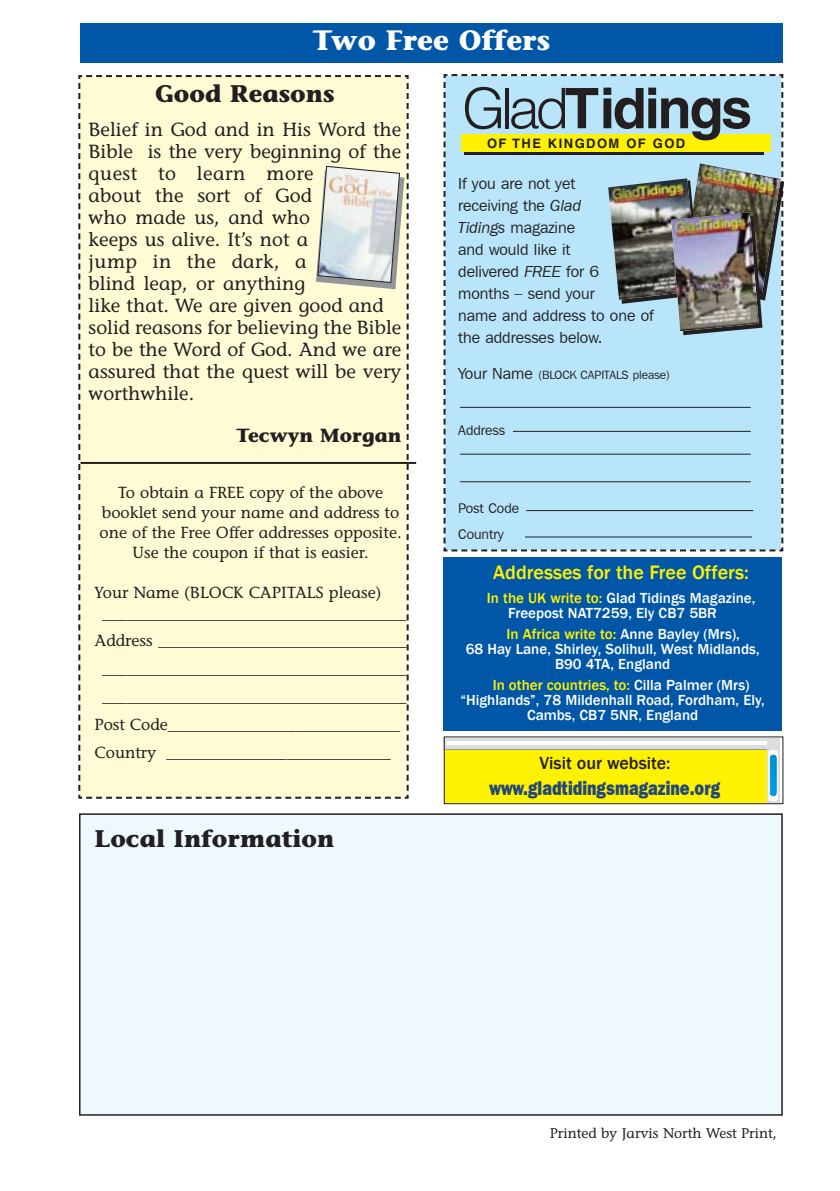
<style>
.page{position:relative;width:840px;height:1191px;background:#fff}
.page>*{position:absolute;margin:0;border:0;box-sizing:border-box;transform-origin:0 0}
.t1{font:700 56px "Helvetica";letter-spacing:-.045em;color:#231f20}
.t2{font:700 28px "Stone Informal";color:#fff}
.t3{font:700 24px "Stone Informal";color:#231f20}
.t4{font:800 20px "Franklin Gothic IT Cby BT";color:#23487a;scale:.8 1}
.t5{font:500 20px "Franklin Gothic";color:#fff200}
.t6{font:19px/22px "Stone Informal";color:#231f20}
.t7{font:700 19px "Stone Informal";color:#231f20}
.t8{font:500 18px "Franklin Gothic";color:#231f20}
.t9{font:16px/20px "Stone Informal";color:#231f20;text-align:center}
.t10{font:16px/22px "Franklin Gothic IT Cby BT";color:#231f20}
.t11{font:500 15px/15px "Franklin Gothic";color:#fff}
.t12{font:500 15px "Franklin Gothic";color:#fff200}
.t13{font:14px "Stone Informal";color:#231f20}
.t14{font:14px/26px "Franklin Gothic IT Cby BT";color:#231f20}
.t15{font:700 13px "Helvetica";letter-spacing:.11em;color:#231f20}
.t16{font:12px "Franklin Gothic IT Cby BT";color:#231f20}
.s1{font-family:"Helvetica LT";font-weight:300}
.s2{font-style:italic}
.s3{font-size:16px}
.s4{color:#fff200}
.s5{color:#fff}
</style>
<div class="page">
<div style="left:443px;top:738px;width:336px;height:64px;background:#fff200"></div>
<div style="left:443px;top:739px;width:336px;height:10px;background:#dcddde"></div>
<div style="left:443px;top:738px;width:336px;height:10px;background:#dcddde"></div>
<div style="left:766px;top:746px;width:12px;height:56px;background:#dcddde"></div>
<div style="left:80px;top:814px;width:701px;height:301px;background:#eef9fe"></div>
<div style="left:79px;top:813px;width:703px;height:302px;border:2px solid #231f20"></div>
<div style="left:80px;top:23px;width:702px;height:40px;background:#0057a8"></div>
<div style="left:443px;top:557px;width:338px;height:173px;background:#0057a8"></div>
<hr style="left:81px;top:462px;width:335px;height:2px;background:#231f20">
<div style="left:78px;top:75px;width:331px;height:724px;background:#fffcd5"></div>
<div style="left:767px;top:749px;width:11px;height:52px;background:#fff;border-radius:3px"></div>
<div style="left:766px;top:749px;width:12px;height:53px;border:2px solid #dcddde;border-radius:4px"></div>
<div style="left:769px;top:754px;width:7px;height:42px;background:#0098dc;border-radius:3px"></div>
<hr style="left:446px;top:741px;width:320px;height:4px;background:#fff">
<div style="left:443px;top:736px;width:339px;height:68px;border:1px solid #231f20"></div>
<svg style="left:443px;top:74px;width:341px;height:478px;background:#aecfd7"></svg>
<h2 class="t2" style="left:312px;top:29px;width:239px">Two Free Offers</h2>
<h3 class="t3" style="left:155px;top:84px;width:181px">Good Reasons</h3>
<p class="t6" style="left:89px;top:120px;width:314px">Belief in God and in His Word the<br>Bible is the very beginning of the quest to learn more<br>about the sort of God<br>who made us, and who<br>keeps us alive. It’s not a<br>jump in the dark, a<br>blind leap, or anything<br>like that. We are given good and solid reasons for believing the Bible to be the Word of God. And we are assured that the quest will be very worthwhile.</p>
<p class="t7" style="left:236px;top:428px;width:167px">Tecwyn Morgan</p>
<p class="t9" style="left:99px;top:484px;width:303px">To obtain a FREE copy of the above booklet send your name and address to one of the Free Offer addresses opposite.<br>Use the coupon if that is easier.</p>
<p class="t9" style="left:102px;top:583px;width:305px;line-height:21.4px;text-align:left;text-indent:-8px">Your Name (BLOCK CAPITALS please) ______________________________________</p>
<p class="t9" style="left:94px;top:632px;width:313px">Address _______________________________</p>
<p class="t9" style="left:102px;top:660px;width:305px">______________________________________</p>
<p class="t9" style="left:102px;top:688px;width:305px">______________________________________</p>
<p class="t9" style="left:94px;top:716px;width:307px">Post Code_____________ ________________</p>
<p class="t9" style="left:94px;top:744px;width:297px">Country ____________________________</p>
<h3 class="t3" style="left:94px;top:829px;width:241px">Local Information</h3>
<h1 class="t1" style="left:461px;top:88px;width:291px"><span class="s1">Glad</span>Tidings</h1>
<p class="t15" style="left:487px;top:139px;width:200px">OF THE KINGDOM OF GOD</p>
<p class="t10" style="left:458px;top:172px;width:197px">If you are not yet<br>receiving the <span class="s2">Glad<br>Tidings</span> magazine<br>and would like it<br>delivered <span class="s2">FREE</span> for 6 months – send your<br>name and address to one of the addresses below.</p>
<p class="t16" style="left:458px;top:367px;width:213px"><span class="s3">Your Name</span> (BLOCK CAPITALS please)</p>
<p class="t14" style="left:458px;top:417px;width:48px">Address</p>
<p class="t14" style="left:458px;top:495px;width:62px">Post Code<br>Country</p>
<p class="t5" style="left:493px;top:561px;width:257px">Addresses for the Free Offers:</p>
<p class="t11" style="left:508px;top:590px;width:248px;text-indent:-21px"><span class="s4">In the UK write to:</span> Glad Tidings Magazine,<br>Freepost NAT7259, Ely CB7 5BR</p>
<p class="t12" style="left:506px;top:625px;width:235px">In Africa write to: <span class="s5">Anne Bayley (Mrs),</span></p>
<p class="t11" style="left:465px;top:641px;width:295px">68 Hay Lane, Shirley, Solihull, West Midlands,</p>
<p class="t11" style="left:554px;top:656px;width:117px">B90 4TA, England</p>
<p class="t12" style="left:492px;top:676px;width:258px">In other countries, to: <span class="s5">Cilla Palmer (Mrs)</span></p>
<p class="t11" style="left:460px;top:692px;width:305px">“Highlands”, 78 Mildenhall Road, Fordham, Ely,</p>
<p class="t11" style="left:526px;top:707px;width:173px">Cambs, CB7 5NR, England</p>
<p class="t8" style="left:539px;top:752px;width:133px">Visit our website:</p>
<p class="t4" style="left:489px;top:775px;width:290px">www.gladtidingsmagazine.org</p>
<p class="t13" style="left:549px;top:1127px;width:228px">Printed by Jarvis North West Print,</p>
</div>
